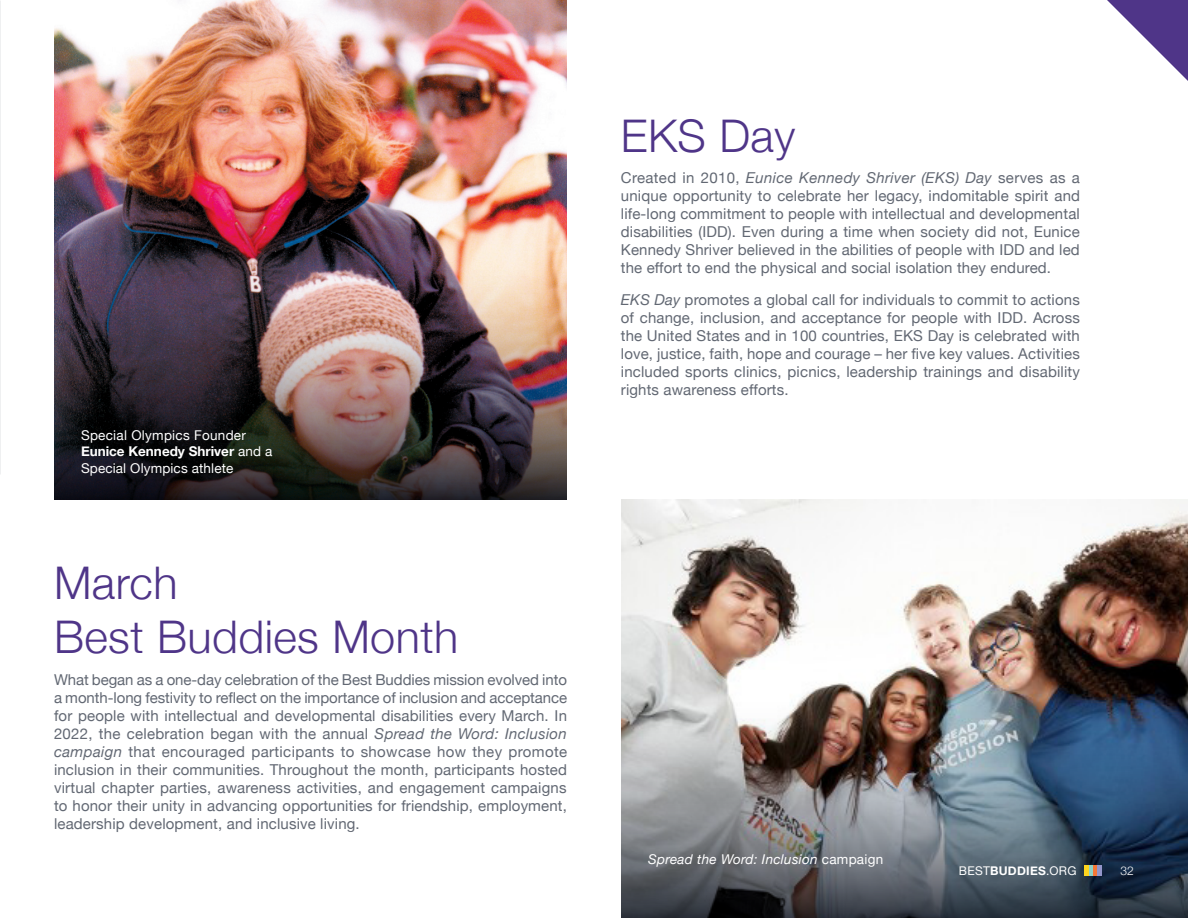
<style>
.page{position:relative;width:1188px;height:918px;background:#fff}
.page>*{position:absolute;margin:0;border:0;box-sizing:border-box;transform-origin:0 0}
.Body_Reg_50_black_10pt_Left_Space_B{font:300 45px/54px "Helvetica Neue";letter-spacing:.01em;color:#4f3588}
.Body_Reg_50_black_10pt_Left_Space_B-2{font:15px/18px "Helvetica Neue";letter-spacing:.01em;color:#626873;text-align:justify}
.Captions_Reg_White_9pt_Left{font:13.5px/16.5px "Helvetica Neue";letter-spacing:.015em;color:#fff}
.Captions_Reg_White_9pt_Left-2{font:italic 13.5px "Helvetica Neue";letter-spacing:.02em;color:#fff}
.t1{font:12px "Helvetica Neue";letter-spacing:.02em;color:#fff}
.t2{font:300 12px "Helvetica Neue";color:#fff}
.s1{font-weight:700}
.s2{font-style:italic}
.s3{font-style:normal}
</style>
<div class="page">
<img style="left:54px;top:0;width:513px;height:270px">
<img style="left:621px;top:500px;width:567px;height:202px">
<img style="left:54px;top:270px;width:513px;height:230px">
<img style="left:621px;top:702px;width:567px;height:216px">
<img style="left:0;top:0;width:1px;height:474px">
<hr style="left:0;top:244px;width:1px;height:230px;background:#eff0f1">
<svg style="left:1107px;top:0;width:81px;height:81px"></svg>
<hr style="left:1089px;top:866px;width:4px;height:10px;background:#8fd1c5">
<hr style="left:1093px;top:866px;width:4px;height:10px;background:#f37736">
<hr style="left:1097px;top:866px;width:4px;height:10px;background:#9396ca">
<hr style="left:1085px;top:866px;width:4px;height:10px;background:#fed41d">
<p class="Captions_Reg_White_9pt_Left" style="left:81px;top:426px;width:166px">Special Olympics Founder</p>
<p class="Captions_Reg_White_9pt_Left" style="left:81px;top:443px;width:193px"><span class="s1">Eunice Kennedy Shriver</span> and a<br>Special Olympics athlete</p>
<p class="Body_Reg_50_black_10pt_Left_Space_B" style="left:54px;top:555px;width:406px">March<br>Best Buddies Month</p>
<p class="Body_Reg_50_black_10pt_Left_Space_B-2" style="left:54px;top:670px;width:515px">What began as a one-day celebration of the Best Buddies mission evolved into a month-long festivity to reflect on the importance of inclusion and acceptance for people with intellectual and developmental disabilities every March. In 2022, the celebration began with the annual <span class="s2">Spread the Word: Inclusion campaign</span> that encouraged participants to showcase how they promote inclusion in their communities. Throughout the month, participants hosted virtual chapter parties, awareness activities, and engagement campaigns to honor their unity in advancing opportunities for friendship, employment, leadership development, and inclusive living.</p>
<p class="Body_Reg_50_black_10pt_Left_Space_B" style="left:621px;top:108px;width:176px">EKS Day</p>
<p class="Body_Reg_50_black_10pt_Left_Space_B-2" style="left:621px;top:169px;width:461px">Created in 2010, <span class="s2">Eunice Kennedy Shriver (EKS) Day</span> serves as a unique opportunity to celebrate her legacy, indomitable spirit and life-long commitment to people with intellectual and developmental disabilities (IDD). Even during a time when society did not, Eunice Kennedy Shriver believed in the abilities of people with IDD and led the effort to end the physical and social isolation they endured.</p>
<p class="Body_Reg_50_black_10pt_Left_Space_B-2" style="left:621px;top:290px;width:461px"><span class="s2">EKS Day</span> promotes a global call for individuals to commit to actions of change, inclusion, and acceptance for people with IDD. Across the United States and in 100 countries, EKS Day is celebrated with love, justice, faith, hope and courage – her five key values. Activities included sports clinics, picnics, leadership trainings and disability rights awareness efforts.</p>
<p class="Captions_Reg_White_9pt_Left-2" style="left:648px;top:851px;width:236px">Spread the Word: Inclusion <span class="s3">campaign</span></p>
<p class="t1" style="left:959px;top:864px;width:119px">BEST<span class="s1">BUDDIES</span>.ORG</p>
<p class="t2" style="left:1121px;top:864px;width:15px">32</p>
</div>
